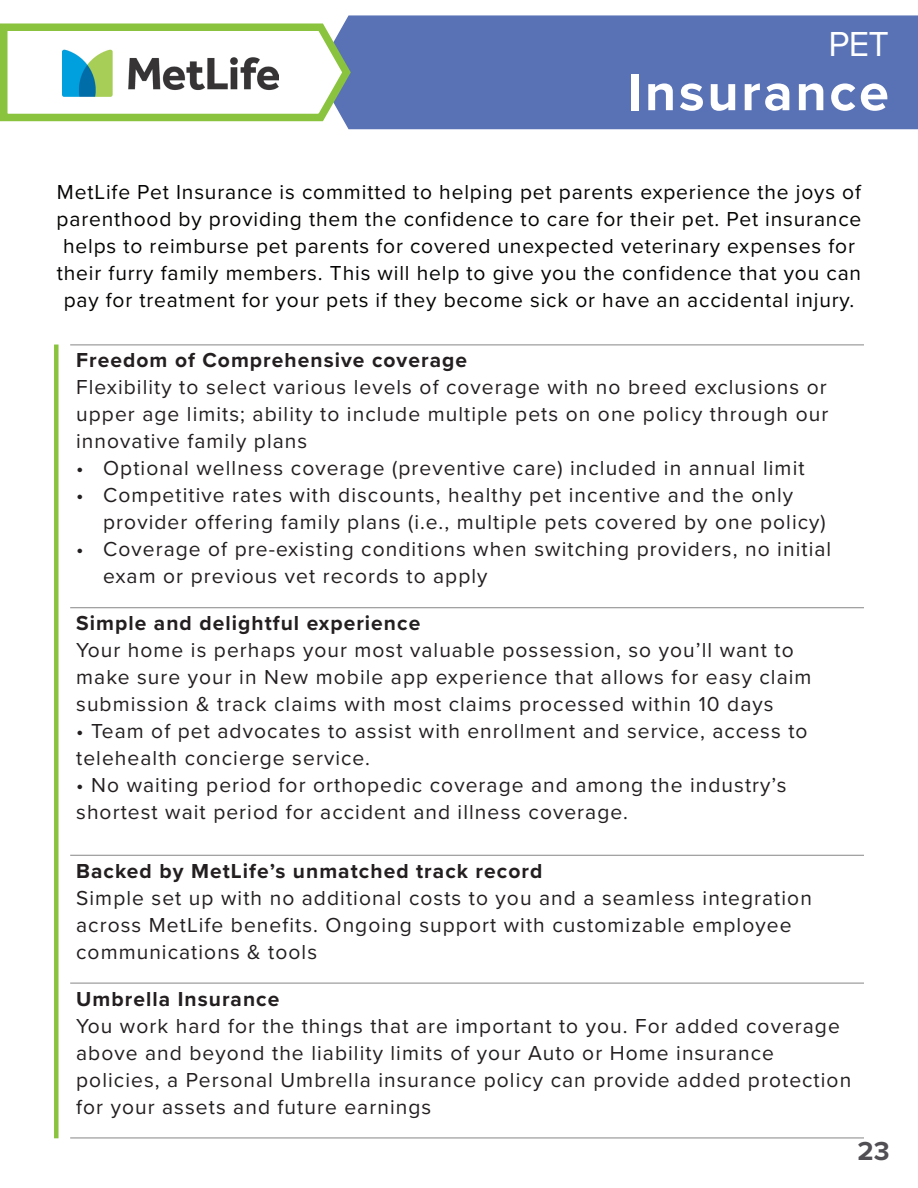
<style>
.page{position:relative;width:918px;height:1188px;background:#fff}
.page>*{position:absolute;margin:0;border:0;box-sizing:border-box;transform-origin:0 0}
.t1{font:700 54px "Proxima Nova";letter-spacing:.05em;color:#fff}
.t2{font:36px "Proxima Nova";color:#fff}
.t3{font:700 27px "Proxima Nova";color:#514f54}
.t4{font:21px/27px "Proxima Nova";letter-spacing:.05em;color:#231f20}
.quarter_paragraph{font:21px/27px "Proxima Nova";letter-spacing:.04em;color:#040503;text-align:center}
.t5{font:700 21px "Proxima Nova";letter-spacing:.05em;color:#231f20}
.s1{font-weight:700}
</style>
<div class="page">
<div style="left:347px;top:15px;width:571px;height:115px;background:#5972b6"></div>
<svg style="left:0;top:17px;width:355px;height:111px"></svg>
<div style="left:54px;top:345px;width:5px;height:793px;background:#8ac33e"></div>
<hr style="left:70px;top:345px;width:794px;height:1px;background:#868687">
<hr style="left:70px;top:607px;width:794px;height:1px;background:#868687">
<hr style="left:70px;top:855px;width:794px;height:1px;background:#868687">
<hr style="left:70px;top:983px;width:794px;height:1px;background:#868687">
<hr style="left:70px;top:1138px;width:794px;height:1px;background:#868687">
<img style="left:63px;top:40px;width:216px;height:64px">
<p class="t2" style="left:829px;top:17px;width:62px">PET</p>
<p class="t1" style="left:627px;top:52px;width:263px">Insurance</p>
<p class="quarter_paragraph" style="left:57px;top:178px;width:806px">MetLife Pet Insurance is committed to helping pet parents experience the joys of parenthood by providing them the confidence to care for their pet. Pet insurance helps to reimburse pet parents for covered unexpected veterinary expenses for their furry family members. This will help to give you the confidence that you can pay for treatment for your pets if they become sick or have an accidental injury.</p>
<p class="t5" style="left:76px;top:345px;width:392px">Freedom of Comprehensive coverage</p>
<p class="t4" style="left:76px;top:373px;width:754px;text-align:justify">Flexibility to select various levels of coverage with no breed exclusions or upper age limits; ability to include multiple pets on one policy through our innovative family plans</p>
<p class="t4" style="left:76px;top:454px;width:730px">• Optional wellness coverage (preventive care) included in annual limit</p>
<p class="t4" style="left:103px;top:481px;width:724px;text-indent:-27px">• Competitive rates with discounts, healthy pet incentive and the only provider offering family plans (i.e., multiple pets covered by one policy)</p>
<p class="t4" style="left:103px;top:535px;width:730px;text-indent:-27px">• Coverage of pre-existing conditions when switching providers, no initial exam or previous vet records to apply</p>
<p class="t4" style="left:76px;top:609px;width:737px"><span class="s1">Simple and delightful experience<br></span>Your home is perhaps your most valuable possession, so you’ll want to make sure your in New mobile app experience that allows for easy claim submission &amp; track claims with most claims processed within 10 days</p>
<p class="t4" style="left:76px;top:717px;width:733px">• Team of pet advocates to assist with enrollment and service, access to telehealth concierge service.</p>
<p class="t4" style="left:76px;top:771px;width:712px">• No waiting period for orthopedic coverage and among the industry’s shortest wait period for accident and illness coverage.</p>
<p class="t5" style="left:76px;top:855px;width:468px">Backed by MetLife’s unmatched track record</p>
<p class="t4" style="left:76px;top:883px;width:737px">Simple set up with no additional costs to you and a seamless integration across MetLife benefits. Ongoing support with customizable employee communications &amp; tools</p>
<p class="t5" style="left:76px;top:983px;width:205px">Umbrella Insurance</p>
<p class="t4" style="left:76px;top:1011px;width:777px">You work hard for the things that are important to you. For added coverage above and beyond the liability limits of your Auto or Home insurance policies, a Personal Umbrella insurance policy can provide added protection for your assets and future earnings</p>
<p class="t3" style="left:858px;top:1131px;width:34px">23</p>
</div>
